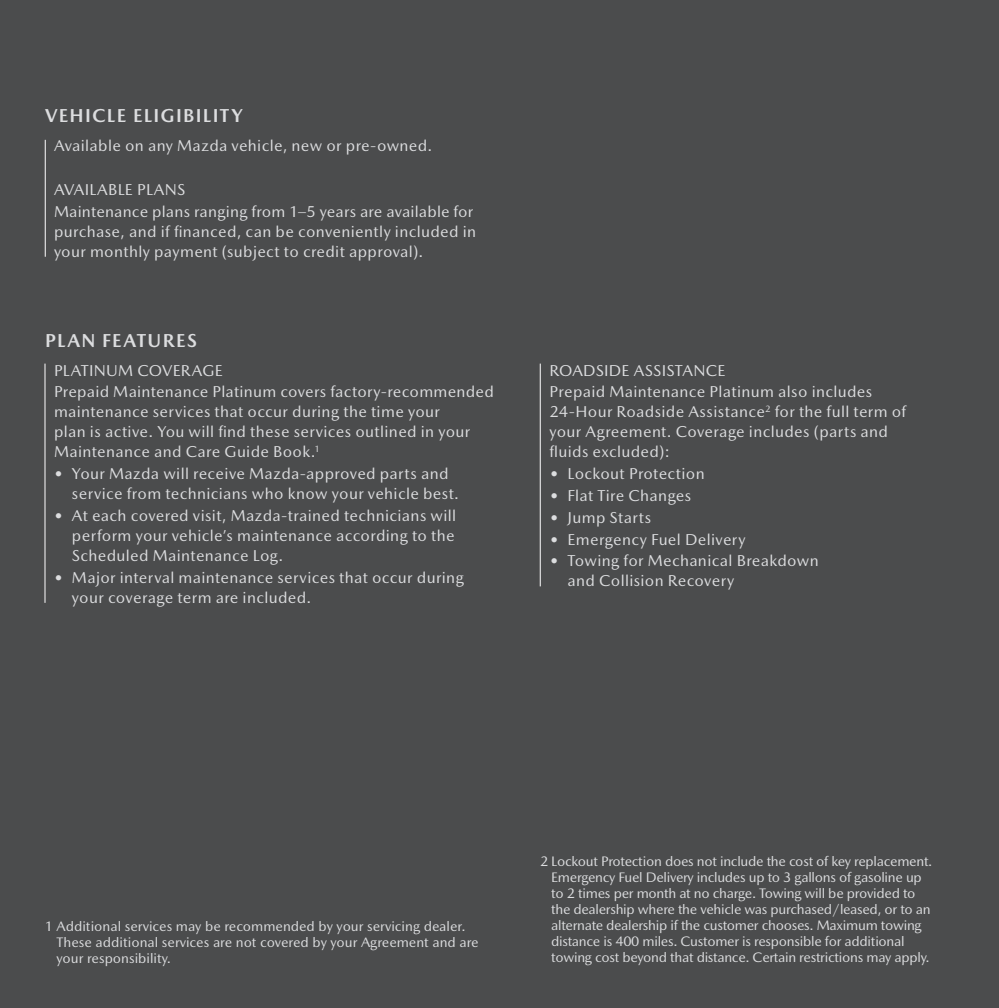
<style>
.page{position:relative;width:999px;height:1008px;background:#4b4c4d}
.page>*{position:absolute;margin:0;border:0;box-sizing:border-box;transform-origin:0 0}
.t1{font:700 19px "Mazda Type";letter-spacing:.07em;color:#dcdddf}
.t2{font:16px/21.8px "Mazda Type";letter-spacing:.02em;color:#dcdddf}
.t3{font:14px/16px "Mazda Type";letter-spacing:-.02em;color:#dcdddf}
.t4{font:14px "Mazda Type";color:#dcdddf}
</style>
<div class="page">
<hr style="left:45px;top:364px;width:1px;height:239px;background:#fff">
<hr style="left:540px;top:364px;width:1px;height:222px;background:#fff">
<hr style="left:45px;top:140px;width:1px;height:117px;background:#fff">
<p class="t1" style="left:45px;top:104px;width:199px">VEHICLE ELIGIBILITY</p>
<p class="t2" style="left:54px;top:135px;width:380px">Available on any Mazda vehicle, new or pre-owned.</p>
<p class="t2" style="left:54px;top:178px;width:421px">AVAILABLE PLANS<br>Maintenance plans ranging from 1–5 years are available for</p>
<p class="t2" style="left:54px;top:221px;width:424px;line-height:20px">purchase, and if financed, can be conveniently included in your monthly payment (subject to credit approval).</p>
<p class="t1" style="left:45px;top:329px;width:154px">PLAN FEATURES</p>
<p class="t2" style="left:54px;top:359px;width:170px">PLATINUM COVERAGE</p>
<p class="t2" style="left:550px;top:359px;width:177px">ROADSIDE ASSISTANCE</p>
<p class="t2" style="left:54px;top:381px;width:441px">Prepaid Maintenance Platinum covers factory-recommended</p>
<p class="t2" style="left:550px;top:381px;width:324px">Prepaid Maintenance Platinum also includes</p>
<p class="t2" style="left:54px;top:401px;width:387px">maintenance services that occur during the time your</p>
<p class="t2" style="left:550px;top:401px;width:358px">24-Hour Roadside Assistance<sup>2</sup> for the full term of</p>
<p class="t2" style="left:54px;top:421px;width:418px">plan is active. You will find these services outlined in your</p>
<p class="t2" style="left:550px;top:421px;width:340px">your Agreement. Coverage includes (parts and</p>
<p class="t2" style="left:54px;top:441px;width:267px">Maintenance and Care Guide Book.<sup>1</sup></p>
<p class="t2" style="left:550px;top:441px;width:122px">fluids excluded):</p>
<p class="t2" style="left:54px;top:463px;width:396px">• Your Mazda will receive Mazda-approved parts and</p>
<p class="t2" style="left:550px;top:463px;width:157px">• Lockout Protection</p>
<p class="t2" style="left:72px;top:483px;width:389px">service from technicians who know your vehicle best.</p>
<p class="t2" style="left:550px;top:485px;width:143px">• Flat Tire Changes</p>
<p class="t2" style="left:54px;top:505px;width:404px">• At each covered visit, Mazda-trained technicians will</p>
<p class="t2" style="left:550px;top:506px;width:103px">• Jump Starts</p>
<p class="t2" style="left:72px;top:525px;width:384px">perform your vehicle’s maintenance according to the</p>
<p class="t2" style="left:550px;top:528px;width:198px">• Emergency Fuel Delivery</p>
<p class="t2" style="left:72px;top:545px;width:213px">Scheduled Maintenance Log.</p>
<p class="t2" style="left:550px;top:550px;width:271px">• Towing for Mechanical Breakdown</p>
<p class="t2" style="left:54px;top:566px;width:411px">• Major interval maintenance services that occur during</p>
<p class="t2" style="left:568px;top:570px;width:168px">and Collision Recovery</p>
<p class="t2" style="left:72px;top:586px;width:241px">your coverage term are included.</p>
<p class="t3" style="left:551px;top:854px;width:383px;text-indent:-11px">2 Lockout Protection does not include the cost of key replacement.<br>Emergency Fuel Delivery includes up to 3 gallons of gasoline up to 2 times per month at no charge. Towing will be provided to the dealership where the vehicle was purchased/leased, or to an</p>
<p class="t4" style="left:45px;top:918px;width:422px">1 Additional services may be recommended by your servicing dealer.</p>
<p class="t3" style="left:551px;top:918px;width:372px">alternate dealership if the customer chooses. Maximum towing</p>
<p class="t4" style="left:57px;top:934px;width:424px">These additional services are not covered by your Agreement and are</p>
<p class="t3" style="left:551px;top:934px;width:355px">distance is 400 miles. Customer is responsible for additional</p>
<p class="t4" style="left:57px;top:950px;width:116px">your responsibility.</p>
<p class="t3" style="left:551px;top:950px;width:380px">towing cost beyond that distance. Certain restrictions may apply.</p>
</div>
